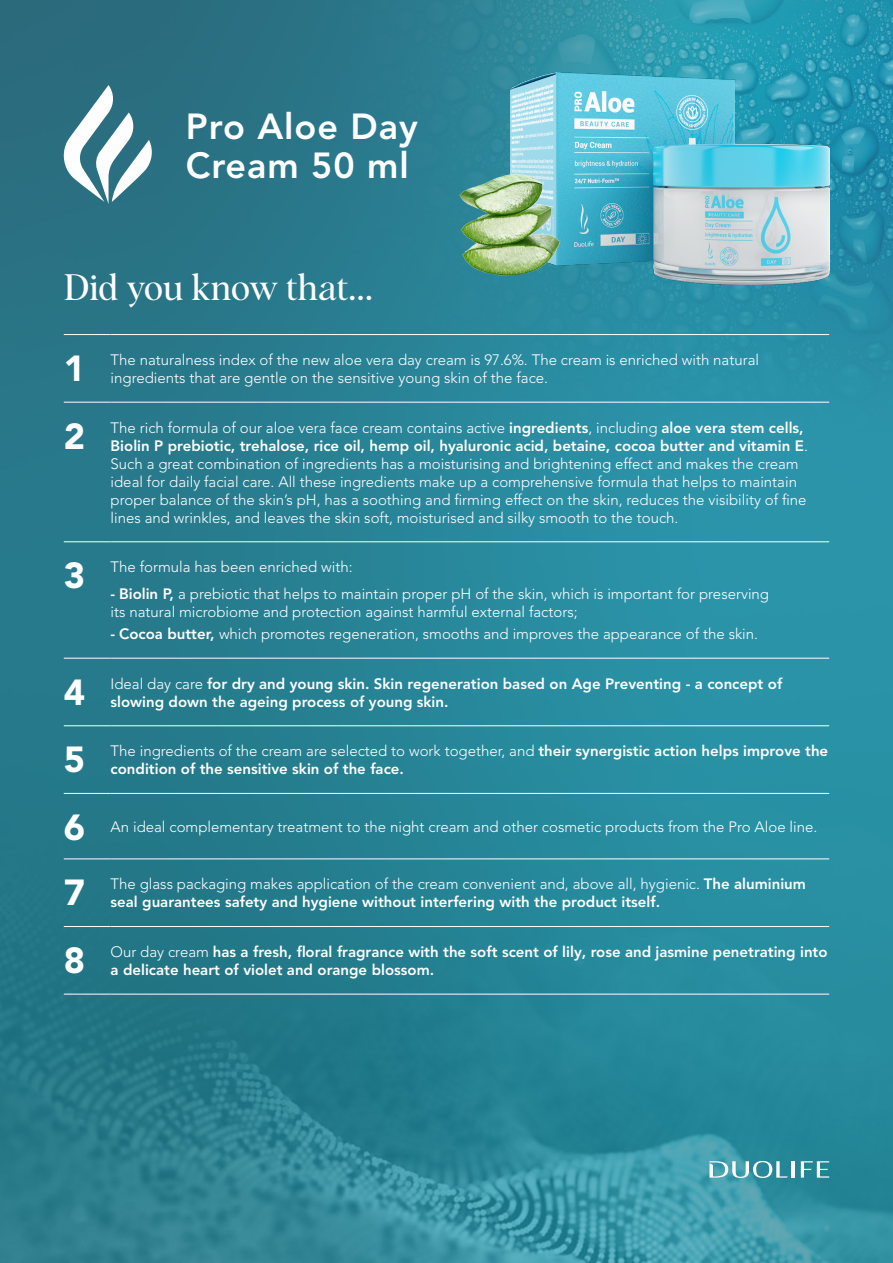
<style>
.page{position:relative;width:893px;height:1263px;background:#fff}
.page>*{position:absolute;margin:0;border:0;box-sizing:border-box;transform-origin:0 0}
.t1{font:800 36px/39px "Avenir LT Pro";letter-spacing:.025em;color:#fff}
.t2{font:36px "Albra";letter-spacing:-.01em;color:#fff}
.t3{font:900 36px "Avenir LT Pro";color:#fff}
.text{font:300 15px/18px "Avenir LT Pro";color:#fff}
.text-2{font:800 15px/18px "Avenir LT Pro";color:#fff}
.text_przed_punktoram{font:300 15px "Avenir LT Pro";color:#fff}
.s1{font-weight:800}
.s2{font-weight:300}
</style>
<div class="page">
<img style="left:0;top:0;width:893px;height:1263px">
<svg style="left:63px;top:84px;width:90px;height:122px;fill:#2b6f82"></svg>
<img style="left:511px;top:73px;width:318px;height:211px">
<img style="left:446px;top:151px;width:120px;height:149px">
<hr style="left:64px;top:334px;width:47px;height:1px;background:#fff">
<hr style="left:111px;top:334px;width:718px;height:1px;background:#fff">
<hr style="left:64px;top:402px;width:47px;height:1px;background:#fff">
<hr style="left:111px;top:402px;width:718px;height:1px;background:#fff">
<hr style="left:64px;top:541px;width:47px;height:1px;background:#fff">
<hr style="left:111px;top:541px;width:718px;height:1px;background:#fff">
<hr style="left:64px;top:658px;width:47px;height:1px;background:#fff">
<hr style="left:111px;top:658px;width:718px;height:1px;background:#fff">
<hr style="left:64px;top:725px;width:47px;height:1px;background:#fff">
<hr style="left:111px;top:725px;width:718px;height:1px;background:#fff">
<hr style="left:64px;top:859px;width:47px;height:1px;background:#fff">
<hr style="left:111px;top:859px;width:718px;height:1px;background:#fff">
<hr style="left:64px;top:926px;width:47px;height:1px;background:#fff">
<hr style="left:111px;top:926px;width:718px;height:1px;background:#fff">
<hr style="left:64px;top:994px;width:47px;height:1px;background:#fff">
<hr style="left:111px;top:994px;width:718px;height:1px;background:#fff">
<hr style="left:64px;top:793px;width:47px;height:1px;background:#fff">
<hr style="left:111px;top:793px;width:718px;height:1px;background:#fff">
<svg style="left:709px;top:1160px;width:120px;height:21px"></svg>
<p class="t1" style="left:186px;top:107px;width:233px">Pro Aloe Day<br>Cream 50 ml</p>
<p class="t2" style="left:64px;top:262px;width:311px">Did you know that...</p>
<p class="t3" style="left:64px;top:347px;width:23px">1</p>
<p class="text" style="left:111px;top:351px;width:650px">The naturalness index of the new aloe vera day cream is 97.6%. The cream is enriched with natural ingredients that are gentle on the sensitive young skin of the face.</p>
<p class="t3" style="left:64px;top:414px;width:23px">2</p>
<p class="text" style="left:111px;top:418px;width:699px">The rich formula of our aloe vera face cream contains active <span class="s1">ingredients</span>, including <span class="s1">aloe vera stem cells, Biolin P prebiotic, trehalose, rice oil, hemp oil, hyaluronic acid, betaine, cocoa butter and vitamin E</span>.<br>Such a great combination of ingredients has a moisturising and brightening effect and makes the cream ideal for daily facial care. All these ingredients make up a comprehensive formula that helps to maintain proper balance of the skin’s pH, has a soothing and firming effect on the skin, reduces the visibility of fine lines and wrinkles, and leaves the skin soft, moisturised and silky smooth to the touch.</p>
<p class="t3" style="left:64px;top:554px;width:23px">3</p>
<p class="text_przed_punktoram" style="left:111px;top:558px;width:244px">The formula has been enriched with:</p>
<p class="text" style="left:111px;top:585px;width:660px"><span class="s1">- Biolin P,</span> a prebiotic that helps to maintain proper pH of the skin, which is important for preserving its natural microbiome and protection against harmful external factors;</p>
<p class="text" style="left:111px;top:625px;width:649px"><span class="s1">- Cocoa butter,</span> which promotes regeneration, smooths and improves the appearance of the skin.</p>
<p class="t3" style="left:64px;top:670px;width:23px">4</p>
<p class="text-2" style="left:111px;top:674px;width:673px"><span class="s2">Ideal day care</span> for dry and young skin. Skin regeneration based on Age Preventing - a concept of slowing down the ageing process of young skin.</p>
<p class="t3" style="left:64px;top:738px;width:23px">5</p>
<p class="text-2" style="left:111px;top:742px;width:719px"><span class="s2">The ingredients of the cream are selected to work together, and</span> their synergistic action helps improve the condition of the sensitive skin of the face.</p>
<p class="t3" style="left:64px;top:805px;width:23px">6</p>
<p class="text" style="left:111px;top:818px;width:708px">An ideal complementary treatment to the night cream and other cosmetic products from the Pro Aloe line.</p>
<p class="t3" style="left:64px;top:871px;width:23px">7</p>
<p class="text-2" style="left:111px;top:875px;width:697px"><span class="s2">The glass packaging makes application of the cream convenient and, above all, hygienic.</span> The aluminium seal guarantees safety and hygiene without interfering with the product itself.</p>
<p class="t3" style="left:64px;top:938px;width:23px">8</p>
<p class="text-2" style="left:111px;top:943px;width:719px"><span class="s2">Our day cream</span> has a fresh, floral fragrance with the soft scent of lily, rose and jasmine penetrating into a delicate heart of violet and orange blossom.</p>
</div>
